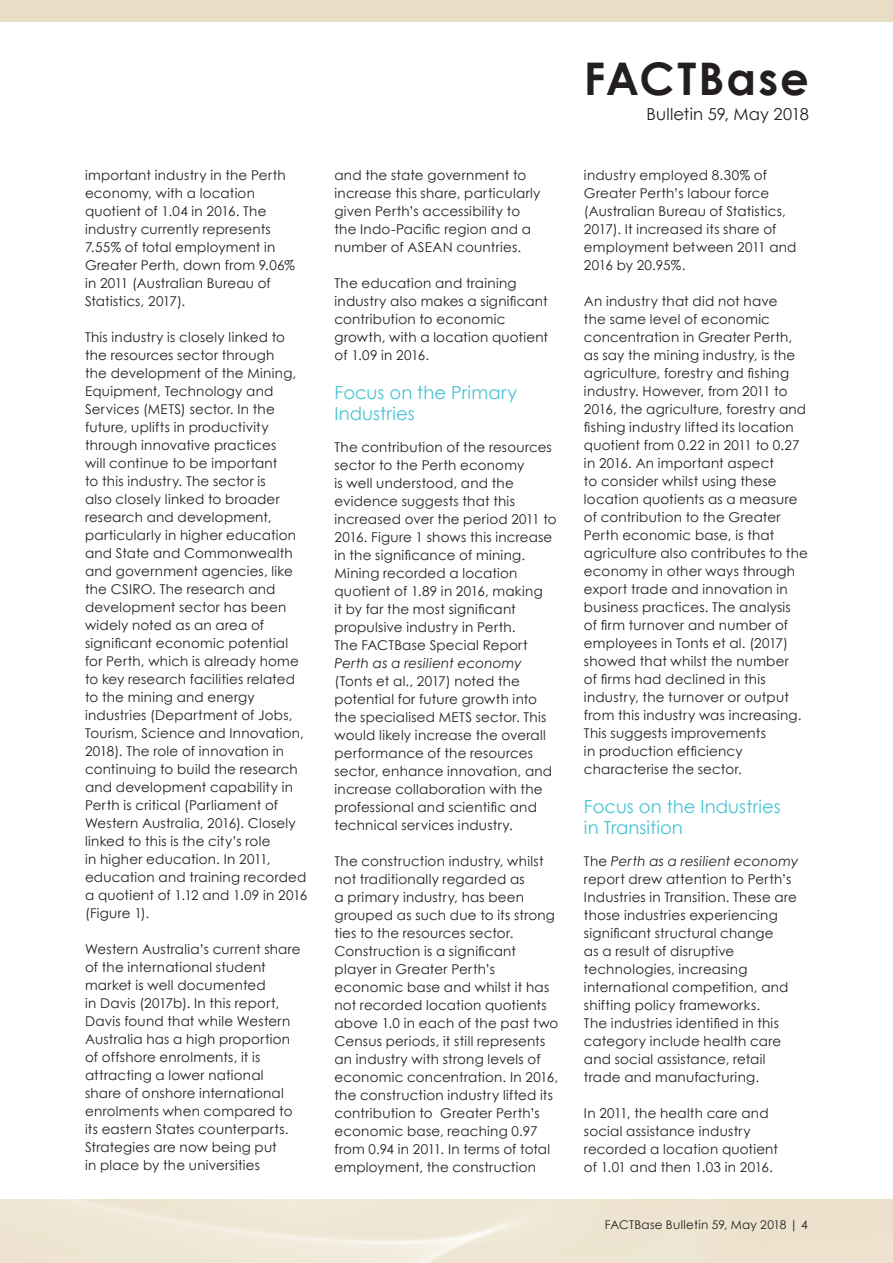
<style>
.page{position:relative;width:893px;height:1263px;background:#fff}
.page>*{position:absolute;margin:0;border:0;box-sizing:border-box;transform-origin:0 0}
.t1{font:700 45px "Century Gothic";letter-spacing:.045em;color:#231f20}
.t2{font:18px/21px "Century Gothic";letter-spacing:.005em;color:#47c3d2}
.t3{font:16.5px "Century Gothic";letter-spacing:.01em;color:#231f20}
.t4{font:13.5px/18px "Century Gothic";letter-spacing:.015em;color:#231f20}
.t5{font:italic 13.5px "Century Gothic";letter-spacing:.015em;color:#231f20}
.t6{font:12px "Century Gothic";letter-spacing:.02em;color:#231f20}
.s1{font-style:italic}
</style>
<div class="page">
<div style="left:0;top:0;width:893px;height:21px;background:#e9ddc6"></div>
<p class="t4" style="left:85px;top:166px;width:211px">important industry in the Perth economy, with a location quotient of 1.04 in 2016. The industry currently represents<br>7.55% of total employment in<br>Greater Perth, down from 9.06% in 2011 (Australian Bureau of<br>Statistics, 2017).</p>
<p class="t4" style="left:85px;top:328px;width:224px">This industry is closely linked to the resources sector through<br>the development of the Mining,<br>Equipment, Technology and<br>Services (METS) sector. In the future, uplifts in productivity through innovative practices<br>will continue to be important<br>to this industry. The sector is<br>also closely linked to broader research and development, particularly in higher education and State and Commonwealth and government agencies, like the CSIRO. The research and development sector has been widely noted as an area of significant economic potential for Perth, which is already home to key research facilities related to the mining and energy industries (Department of Jobs,<br>Tourism, Science and Innovation,<br>2018). The role of innovation in continuing to build the research and development capability in<br>Perth is critical (Parliament of<br>Western Australia, 2016). Closely linked to this is the city’s role<br>in higher education. In 2011, education and training recorded a quotient of 1.12 and 1.09 in 2016 (Figure 1).</p>
<p class="t4" style="left:85px;top:940px;width:217px">Western Australia’s current share of the international student market is well documented<br>in Davis (2017b). In this report,<br>Davis found that while Western<br>Australia has a high proportion of offshore enrolments, it is attracting a lower national share of onshore international enrolments when compared to its eastern States counterparts.<br>Strategies are now being put<br>in place by the universities</p>
<p class="t4" style="left:334px;top:166px;width:207px">and the state government to increase this share, particularly given Perth’s accessibility to the Indo‑Pacific region and a number of ASEAN countries.</p>
<p class="t4" style="left:334px;top:274px;width:215px">The education and training industry also makes a significant contribution to economic growth, with a location quotient of 1.09 in 2016.</p>
<h2 class="t2" style="left:334px;top:382px;width:184px">Focus on the Primary<br>Industries</h2>
<p class="t4" style="left:334px;top:438px;width:224px">The contribution of the resources sector to the Perth economy<br>is well understood, and the evidence suggests that this increased over the period 2011 to<br>2016. Figure 1 shows this increase in the significance of mining.<br>Mining recorded a location quotient of 1.89 in 2016, making<br>it by far the most significant propulsive industry in Perth.<br>The FACTBase Special Report</p>
<p class="t5" style="left:334px;top:653px;width:189px">Perth as a resilient economy</p>
<p class="t4" style="left:334px;top:672px;width:219px">(Tonts et al., 2017) noted the potential for future growth into the specialised METS sector. This would likely increase the overall performance of the resources sector, enhance innovation, and increase collaboration with the professional and scientific and technical services industry.</p>
<p class="t4" style="left:334px;top:852px;width:225px">The construction industry, whilst not traditionally regarded as<br>a primary industry, has been grouped as such due to its strong ties to the resources sector.<br>Construction is a significant player in Greater Perth’s economic base and whilst it has not recorded location quotients above 1.0 in each of the past two<br>Census periods, it still represents an industry with strong levels of economic concentration. In 2016, the construction industry lifted its contribution to Greater Perth’s economic base, reaching 0.97 from 0.94 in 2011. In terms of total employment, the construction</p>
<h1 class="t1" style="left:584px;top:45px;width:227px">FACTBase</h1>
<p class="t3" style="left:647px;top:102px;width:164px">Bulletin 59, May 2018</p>
<p class="t4" style="left:584px;top:166px;width:214px">industry employed 8.30% of<br>Greater Perth’s labour force (Australian Bureau of Statistics,<br>2017). It increased its share of employment between 2011 and<br>2016 by 20.95%.</p>
<p class="t4" style="left:584px;top:292px;width:225px">An industry that did not have<br>the same level of economic concentration in Greater Perth, as say the mining industry, is the agriculture, forestry and fishing industry. However, from 2011 to<br>2016, the agriculture, forestry and fishing industry lifted its location quotient from 0.22 in 2011 to 0.27 in 2016. An important aspect<br>to consider whilst using these location quotients as a measure of contribution to the Greater<br>Perth economic base, is that agriculture also contributes to the economy in other ways through export trade and innovation in business practices. The analysis<br>of firm turnover and number of employees in Tonts et al. (2017) showed that whilst the number<br>of firms had declined in this industry, the turnover or output from this industry was increasing.<br>This suggests improvements<br>in production efficiency characterise the sector.</p>
<h2 class="t2" style="left:584px;top:796px;width:198px">Focus on the Industries in Transition</h2>
<p class="t4" style="left:584px;top:852px;width:216px">The <span class="s1">Perth as a resilient economy </span>report drew attention to Perth’s<br>Industries in Transition. These are those industries experiencing significant structural change<br>as a result of disruptive technologies, increasing international competition, and shifting policy frameworks.<br>The industries identified in this category include health care and social assistance, retail trade and manufacturing.</p>
<p class="t4" style="left:584px;top:1104px;width:196px">In 2011, the health care and social assistance industry recorded a location quotient of 1.01 and then 1.03 in 2016.</p>
<p class="t6" style="left:605px;top:1217px;width:204px">FACTBase Bulletin 59, May 2018 | 4</p>
</div>
